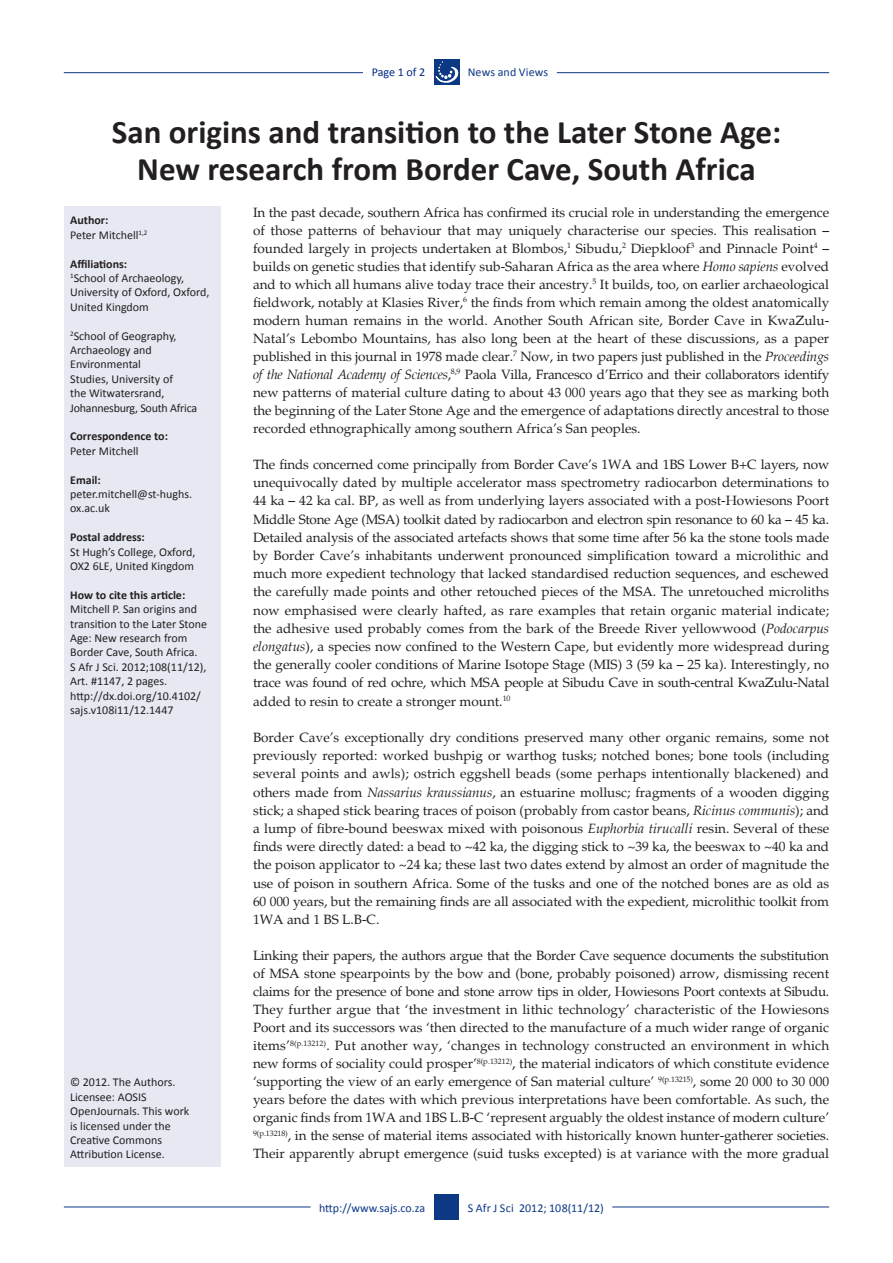
<style>
.page{position:relative;width:893px;height:1263px;background:#fff}
.page>*{position:absolute;margin:0;border:0;box-sizing:border-box;transform-origin:0 0}
.t1{font:700 33px "Calibri";color:#231f20}
.t2{font:13.5px/18px "Palatino";color:#231f20;text-align:justify}
.t3{font:12px/14.4px "Calibri";color:#231f20}
.t4{font:700 12px "Calibri";color:#231f20}
.Running_footer_right{font:12px "Calibri";letter-spacing:.005em;color:#0d3884}
.t5{font:12px "Calibri";letter-spacing:-.005em;color:#002782}
.s1{font-style:italic}
</style>
<div class="page">
<hr style="left:64px;top:72px;width:299px;height:1px;background:#0d3884">
<hr style="left:557px;top:72px;width:272px;height:1px;background:#0d3884">
<div style="left:434px;top:59px;width:25px;height:26px;background:#0d3884"></div>
<svg style="left:436px;top:61px;width:23px;height:22px"></svg>
<div style="left:434px;top:1194px;width:25px;height:26px;background:#0d3884"></div>
<hr style="left:64px;top:1206px;width:247px;height:1px;background:#0d3884">
<hr style="left:612px;top:1206px;width:217px;height:1px;background:#0d3884">
<div style="left:65px;top:207px;width:156px;height:960px;background:#e6e9f2"></div>
<p class="t5" style="left:372px;top:65px;width:55px">Page 1 of 2</p>
<p class="Running_footer_right" style="left:468px;top:65px;width:82px">News and Views</p>
<p class="t1" style="left:112px;top:111px;width:671px">San origins and transition to the Later Stone Age:</p>
<p class="t1" style="left:137px;top:149px;width:620px">New research from Border Cave, South Africa</p>
<p class="t4" style="left:70px;top:213px;width:40px">Author:</p>
<p class="t3" style="left:70px;top:227px;width:79px">Peter Mitchell<sup>1,2</sup></p>
<p class="t4" style="left:70px;top:256px;width:59px">Affiliations:</p>
<p class="t3" style="left:70px;top:270px;width:141px"><sup>1</sup>School of Archaeology,<br>University of Oxford, Oxford,</p>
<p class="t3" style="left:70px;top:299px;width:80px">United Kingdom</p>
<p class="t3" style="left:70px;top:328px;width:128px"><sup>2</sup>School of Geography,<br>Archaeology and<br>Environmental<br>Studies, University of<br>the Witwatersrand,<br>Johannesburg, South Africa</p>
<p class="t4" style="left:70px;top:429px;width:99px">Correspondence to:</p>
<p class="t3" style="left:70px;top:443px;width:70px">Peter Mitchell</p>
<p class="t4" style="left:70px;top:472px;width:32px">Email:</p>
<p class="t3" style="left:70px;top:486px;width:124px">peter.mitchell@st-hughs. ox.ac.uk</p>
<p class="t4" style="left:70px;top:530px;width:76px">Postal address:</p>
<p class="t3" style="left:70px;top:544px;width:127px">St Hugh’s College, Oxford,<br>OX2 6LE, United Kingdom</p>
<p class="t4" style="left:70px;top:587px;width:117px">How to cite this article:</p>
<p class="t3" style="left:70px;top:601px;width:138px">Mitchell P. San origins and transition to the Later Stone<br>Age: New research from<br>Border Cave, South Africa.<br>S Afr J Sci. 2012;108(11/12),<br>Art. #1147, 2 pages.</p>
<p class="t3" style="left:70px;top:688px;width:132px">http://dx.doi.org/10.4102/ sajs.v108i11/12.1447</p>
<p class="t3" style="left:70px;top:1074px;width:107px">© 2012. The Authors.</p>
<p class="t3" style="left:70px;top:1089px;width:121px">Licensee: AOSIS<br>OpenJournals. This work</p>
<p class="t3" style="left:70px;top:1118px;width:102px">is licensed under the</p>
<p class="t3" style="left:70px;top:1132px;width:93px">Creative Commons</p>
<p class="t3" style="left:70px;top:1146px;width:96px">Attribution License.</p>
<p class="t2" style="left:253px;top:203px;width:578px">In the past decade, southern Africa has confirmed its crucial role in understanding the emergence of those patterns of behaviour that may uniquely characterise our species. This realisation – founded largely in projects undertaken at Blombos,<sup>1</sup> Sibudu,<sup>2</sup> Diepkloof<sup>3</sup> and Pinnacle Point<sup>4</sup> – builds on genetic studies that identify sub-Saharan Africa as the area where <span class="s1">Homo sapiens</span> evolved and to which all humans alive today trace their ancestry.<sup>5</sup> It builds, too, on earlier archaeological fieldwork, notably at Klasies River,<sup>6</sup> the finds from which remain among the oldest anatomically modern human remains in the world. Another South African site, Border Cave in KwaZulu-Natal’s Lebombo Mountains, has also long been at the heart of these discussions, as a paper published in this journal in 1978 made clear.<sup>7</sup> Now, in two papers just published in the <span class="s1">Proceedings of the National Academy of Sciences</span>,<sup>8,9</sup> Paola Villa, Francesco d’Errico and their collaborators identify new patterns of material culture dating to about 43 000 years ago that they see as marking both the beginning of the Later Stone Age and the emergence of adaptations directly ancestral to those recorded ethnographically among southern Africa’s San peoples.</p>
<p class="t2" style="left:253px;top:456px;width:578px">The finds concerned come principally from Border Cave’s 1WA and 1BS Lower B+C layers, now unequivocally dated by multiple accelerator mass spectrometry radiocarbon determinations to 44 ka – 42 ka cal. BP, as well as from underlying layers associated with a post-Howiesons Poort Middle Stone Age (MSA) toolkit dated by radiocarbon and electron spin resonance to 60 ka – 45 ka.<br>Detailed analysis of the associated artefacts shows that some time after 56 ka the stone tools made by Border Cave’s inhabitants underwent pronounced simplification toward a microlithic and much more expedient technology that lacked standardised reduction sequences, and eschewed the carefully made points and other retouched pieces of the MSA. The unretouched microliths now emphasised were clearly hafted, as rare examples that retain organic material indicate; the adhesive used probably comes from the bark of the Breede River yellowwood (<span class="s1">Podocarpus elongatus</span>), a species now confined to the Western Cape, but evidently more widespread during the generally cooler conditions of Marine Isotope Stage (MIS) 3 (59 ka – 25 ka). Interestingly, no trace was found of red ochre, which MSA people at Sibudu Cave in south-central KwaZulu-Natal added to resin to create a stronger mount.<sup>10</sup></p>
<p class="t2" style="left:253px;top:729px;width:578px">Border Cave’s exceptionally dry conditions preserved many other organic remains, some not previously reported: worked bushpig or warthog tusks; notched bones; bone tools (including several points and awls); ostrich eggshell beads (some perhaps intentionally blackened) and others made from <span class="s1">Nassarius kraussianus</span>, an estuarine mollusc; fragments of a wooden digging stick; a shaped stick bearing traces of poison (probably from castor beans, <span class="s1">Ricinus communis</span>); and a lump of fibre-bound beeswax mixed with poisonous <span class="s1">Euphorbia tirucalli</span> resin. Several of these finds were directly dated: a bead to ~42 ka, the digging stick to ~39 ka, the beeswax to ~40 ka and the poison applicator to ~24 ka; these last two dates extend by almost an order of magnitude the use of poison in southern Africa. Some of the tusks and one of the notched bones are as old as 60 000 years, but the remaining finds are all associated with the expedient, microlithic toolkit from 1WA and 1 BS L.B-C.</p>
<p class="t2" style="left:253px;top:947px;width:578px">Linking their papers, the authors argue that the Border Cave sequence documents the substitution of MSA stone spearpoints by the bow and (bone, probably poisoned) arrow, dismissing recent claims for the presence of bone and stone arrow tips in older, Howiesons Poort contexts at Sibudu.<br>They further argue that ‘the investment in lithic technology’ characteristic of the Howiesons Poort and its successors was ‘then directed to the manufacture of a much wider range of organic items’<sup>8(p.13212)</sup>. Put another way, ‘changes in technology constructed an environment in which new forms of sociality could prosper’<sup>8(p.13212)</sup>, the material indicators of which constitute evidence ‘supporting the view of an early emergence of San material culture’ <sup>9(p.13215)</sup>, some 20 000 to 30 000 years before the dates with which previous interpretations have been comfortable. As such, the organic finds from 1WA and 1BS L.B-C ‘represent arguably the oldest instance of modern culture’ <sup>9(p.13218)</sup>, in the sense of material items associated with historically known hunter-gatherer societies.<br>Their apparently abrupt emergence (suid tusks excepted) is at variance with the more gradual</p>
<p class="Running_footer_right" style="left:319px;top:1200px;width:108px">http://www.sajs.co.za</p>
<p class="Running_footer_right" style="left:468px;top:1200px;width:138px">S Afr J Sci 2012; 108(11/12)</p>
</div>
